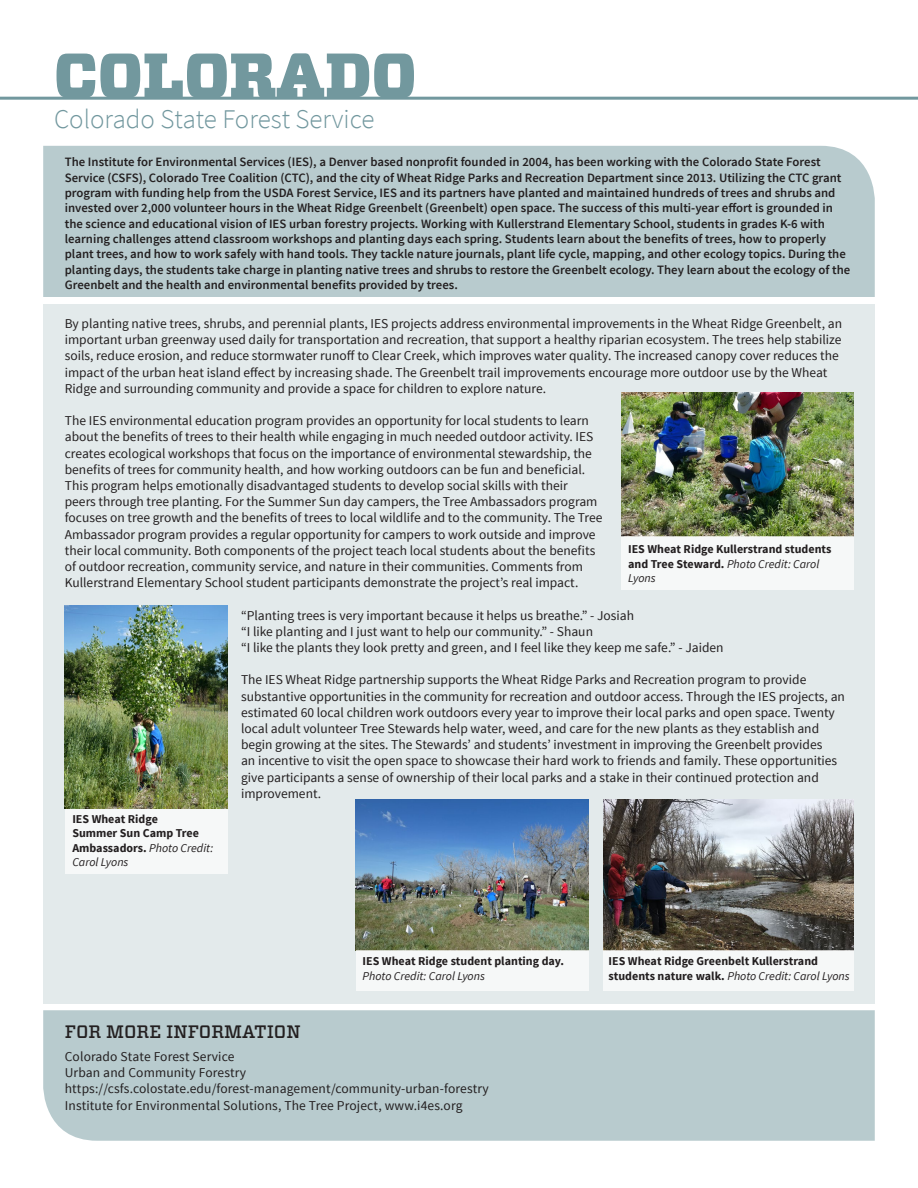
<style>
.page{position:relative;width:918px;height:1188px;background:#fff}
.page>*{position:absolute;margin:0;border:0;box-sizing:border-box;transform-origin:0 0}
.t1{font:900 63px "Vitesse";color:#72989e}
.t2{font:300 27px "Source Sans Pro";color:#71979e}
.t3{font:500 18px "Vitesse";color:#231f20}
.Body2{font:13.5px/16.2px "Source Sans Pro";color:#231f20}
.t4{font:600 12.75px/15.3px "Source Sans Pro";color:#231f20}
.t5{font:700 12px/14.4px "Source Sans Pro";color:#231f20}
.s1{font-weight:400;font-style:italic}
</style>
<div class="page">
<div style="left:43px;top:146px;width:832px;height:151px;background:#b8cbce"></div>
<hr style="left:0;top:97px;width:918px;height:3px;background:#72989e">
<div style="left:43px;top:304px;width:832px;height:700px;background:#e3eaeb"></div>
<div style="left:43px;top:1010px;width:832px;height:131px;background:#b8cbce"></div>
<img style="left:621px;top:392px;width:232px;height:144px">
<div style="left:621px;top:536px;width:232px;height:54px;background:#f6f8f8"></div>
<div style="left:65px;top:808px;width:163px;height:66px;background:#f6f8f8"></div>
<img style="left:65px;top:606px;width:163px;height:202px">
<img style="left:603px;top:799px;width:250px;height:151px">
<div style="left:603px;top:950px;width:250px;height:40px;background:#f6f8f8"></div>
<img style="left:356px;top:799px;width:232px;height:151px">
<div style="left:356px;top:950px;width:232px;height:40px;background:#f6f8f8"></div>
<p class="t1" style="left:54px;top:33px;width:364px">COLORADO</p>
<p class="t2" style="left:54px;top:103px;width:322px">Colorado State Forest Service</p>
<p class="t4" style="left:65px;top:155px;width:787px">The Institute for Environmental Services (IES), a Denver based nonprofit founded in 2004, has been working with the Colorado State Forest Service (CSFS), Colorado Tree Coalition (CTC), and the city of Wheat Ridge Parks and Recreation Department since 2013. Utilizing the CTC grant program with funding help from the USDA Forest Service, IES and its partners have planted and maintained hundreds of trees and shrubs and invested over 2,000 volunteer hours in the Wheat Ridge Greenbelt (Greenbelt) open space. The success of this multi-year effort is grounded in the science and educational vision of IES urban forestry projects. Working with Kullerstrand Elementary School, students in grades K-6 with learning challenges attend classroom workshops and planting days each spring. Students learn about the benefits of trees, how to properly plant trees, and how to work safely with hand tools. They tackle nature journals, plant life cycle, mapping, and other ecology topics. During the planting days, the students take charge in planting native trees and shrubs to restore the Greenbelt ecology. They learn about the ecology of the Greenbelt and the health and environmental benefits provided by trees.</p>
<p class="Body2" style="left:65px;top:316px;width:779px">By planting native trees, shrubs, and perennial plants, IES projects address environmental improvements in the Wheat Ridge Greenbelt, an important urban greenway used daily for transportation and recreation, that support a healthy riparian ecosystem. The trees help stabilize soils, reduce erosion, and reduce stormwater runoff to Clear Creek, which improves water quality. The increased canopy cover reduces the impact of the urban heat island effect by increasing shade. The Greenbelt trail improvements encourage more outdoor use by the Wheat Ridge and surrounding community and provide a space for children to explore nature.</p>
<p class="Body2" style="left:65px;top:413px;width:539px">The IES environmental education program provides an opportunity for local students to learn about the benefits of trees to their health while engaging in much needed outdoor activity. IES creates ecological workshops that focus on the importance of environmental stewardship, the benefits of trees for community health, and how working outdoors can be fun and beneficial.<br>This program helps emotionally disadvantaged students to develop social skills with their<br>peers through tree planting. For the Summer Sun day campers, the Tree Ambassadors program focuses on tree growth and the benefits of trees to local wildlife and to the community. The Tree Ambassador program provides a regular opportunity for campers to work outside and improve their local community. Both components of the project teach local students about the benefits of outdoor recreation, community service, and nature in their communities. Comments from Kullerstrand Elementary School student participants demonstrate the project’s real impact.</p>
<p class="Body2" style="left:241px;top:607px;width:395px">“Planting trees is very important because it helps us breathe.” - Josiah</p>
<p class="Body2" style="left:241px;top:623px;width:354px">“I like planting and I just want to help our community.” - Shaun</p>
<p class="Body2" style="left:241px;top:640px;width:484px">“I like the plants they look pretty and green, and I feel like they keep me safe.” - Jaiden</p>
<p class="Body2" style="left:241px;top:672px;width:605px">The IES Wheat Ridge partnership supports the Wheat Ridge Parks and Recreation program to provide substantive opportunities in the community for recreation and outdoor access. Through the IES projects, an estimated 60 local children work outdoors every year to improve their local parks and open space. Twenty local adult volunteer Tree Stewards help water, weed, and care for the new plants as they establish and begin growing at the sites. The Stewards’ and students’ investment in improving the Greenbelt provides<br>an incentive to visit the open space to showcase their hard work to friends and family. These opportunities give participants a sense of ownership of their local parks and a stake in their continued protection and improvement.</p>
<p class="t5" style="left:628px;top:543px;width:205px">IES Wheat Ridge Kullerstrand students and Tree Steward. <span class="s1">Photo Credit: Carol<br>Lyons</span></p>
<p class="t5" style="left:72px;top:812px;width:142px">IES Wheat Ridge<br>Summer Sun Camp Tree<br>Ambassadors. <span class="s1">Photo Credit:<br>Carol Lyons</span></p>
<h3 class="t3" style="left:65px;top:1019px;width:237px">FOR MORE INFORMATION</h3>
<p class="t5" style="left:363px;top:955px;width:203px">IES Wheat Ridge student planting day.<br><span class="s1">Photo Credit: Carol Lyons</span></p>
<p class="Body2" style="left:65px;top:1049px;width:426px">Colorado State Forest Service<br>Urban and Community Forestry https://csfs.colostate.edu/forest-management/community-urban-forestry Institute for Environmental Solutions, The Tree Project, www.i4es.org</p>
<p class="t5" style="left:609px;top:955px;width:243px">IES Wheat Ridge Greenbelt Kullerstrand students nature walk. <span class="s1">Photo Credit: Carol Lyons</span></p>
</div>
